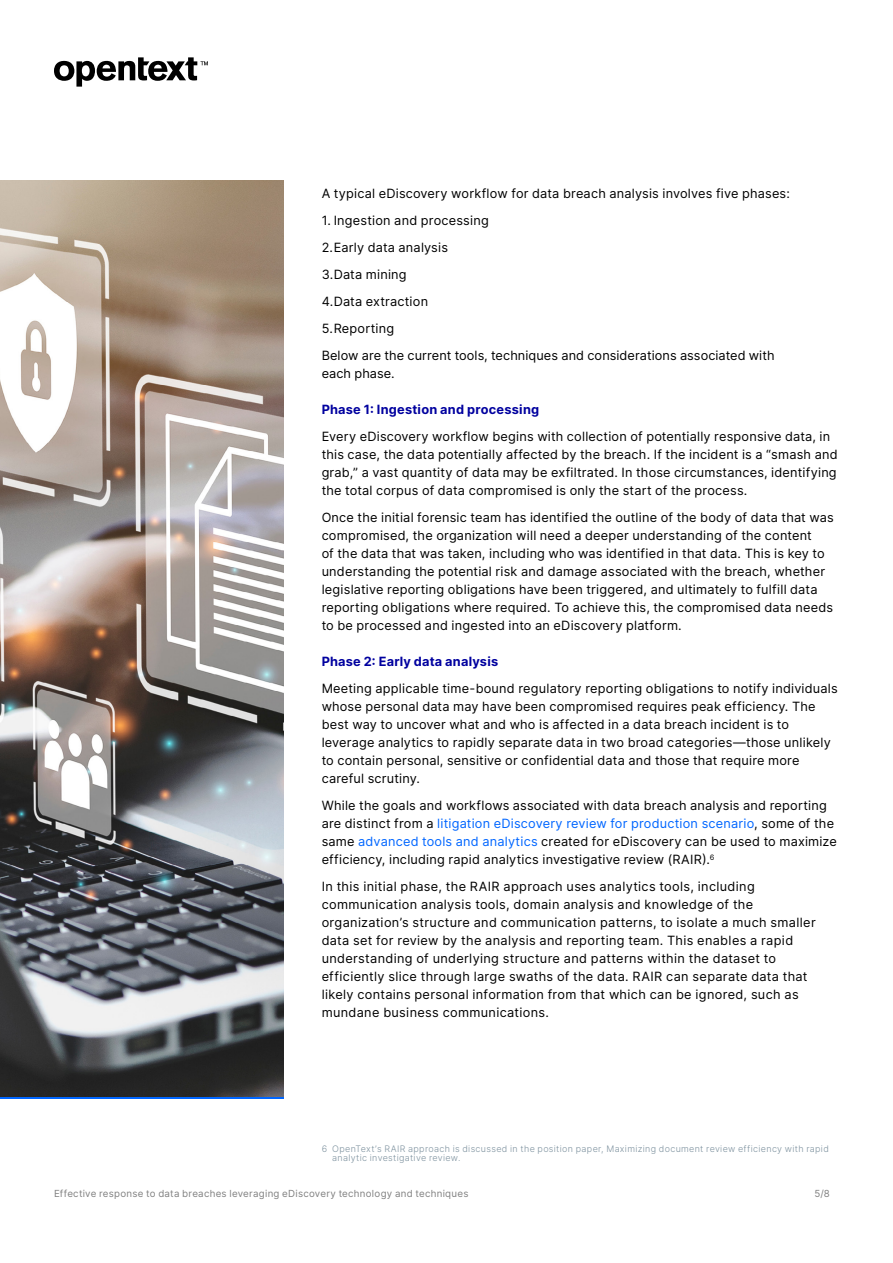
<style>
.page{position:relative;width:893px;height:1263px;background:#fff}
.page>*{position:absolute;margin:0;border:0;box-sizing:border-box;transform-origin:0 0}
.Body{font:12.75px/18px "Inter";letter-spacing:.015em;color:#000}
.t1{font:700 12.75px "Inter";letter-spacing:.02em;color:#00009f}
.t2{font:9.75px "Inter";letter-spacing:.025em;color:#808080}
.Footnote{font:300 9px/9px "Inter";letter-spacing:.035em;color:#7e929f}
.s1{color:#06f}
</style>
<div class="page">
<svg style="left:54px;top:57px;width:154px;height:30px"></svg>
<img style="left:0;top:180px;width:284px;height:916px">
<p class="Body" style="left:322px;top:184px;width:470px">A typical eDiscovery workflow for data breach analysis involves five phases:</p>
<p class="Body" style="left:322px;top:211px;width:169px">1. Ingestion and processing</p>
<p class="Body" style="left:322px;top:238px;width:128px">2.Early data analysis</p>
<p class="Body" style="left:322px;top:265px;width:87px">3.Data mining</p>
<p class="Body" style="left:322px;top:292px;width:108px">4.Data extraction</p>
<p class="Body" style="left:322px;top:319px;width:74px">5.Reporting</p>
<p class="Body" style="left:322px;top:346px;width:454px">Below are the current tools, techniques and considerations associated with each phase.</p>
<h4 class="t1" style="left:322px;top:400px;width:219px">Phase 1: Ingestion and processing</h4>
<p class="Body" style="left:322px;top:427px;width:518px">Every eDiscovery workflow begins with collection of potentially responsive data, in this case, the data potentially affected by the breach. If the incident is a “smash and grab,” a vast quantity of data may be exfiltrated. In those circumstances, identifying the total corpus of data compromised is only the start of the process.</p>
<p class="Body" style="left:322px;top:508px;width:514px">Once the initial forensic team has identified the outline of the body of data that was compromised, the organization will need a deeper understanding of the content<br>of the data that was taken, including who was identified in that data. This is key to understanding the potential risk and damage associated with the breach, whether legislative reporting obligations have been triggered, and ultimately to fulfill data reporting obligations where required. To achieve this, the compromised data needs to be processed and ingested into an eDiscovery platform.</p>
<h4 class="t1" style="left:322px;top:652px;width:178px">Phase 2: Early data analysis</h4>
<p class="Body" style="left:322px;top:679px;width:518px">Meeting applicable time-bound regulatory reporting obligations to notify individuals whose personal data may have been compromised requires peak efficiency. The best way to uncover what and who is affected in a data breach incident is to leverage analytics to rapidly separate data in two broad categories—those unlikely to contain personal, sensitive or confidential data and those that require more careful scrutiny.</p>
<p class="Body" style="left:322px;top:796px;width:517px">While the goals and workflows associated with data breach analysis and reporting are distinct from a <span class="s1">litigation eDiscovery review for production scenario</span>, some of the same <span class="s1">advanced tools and analytics</span> created for eDiscovery can be used to maximize efficiency, including rapid analytics investigative review (RAIR).<sup>6</sup></p>
<p class="Body" style="left:322px;top:877px;width:496px">In this initial phase, the RAIR approach uses analytics tools, including communication analysis tools, domain analysis and knowledge of the organization’s structure and communication patterns, to isolate a much smaller data set for review by the analysis and reporting team. This enables a rapid understanding of underlying structure and patterns within the dataset to efficiently slice through large swaths of the data. RAIR can separate data that likely contains personal information from that which can be ignored, such as mundane business communications.</p>
<p class="Footnote" style="left:332px;top:1144px;width:498px;text-indent:-10px">6 OpenText’s RAIR approach is discussed in the position paper, Maximizing document review efficiency with rapid analytic investigative review.</p>
<p class="t2" style="left:54px;top:1186px;width:416px">Effective response to data breaches leveraging eDiscovery technology and techniques</p>
<p class="t2" style="left:814px;top:1186px;width:17px">5/8</p>
</div>
